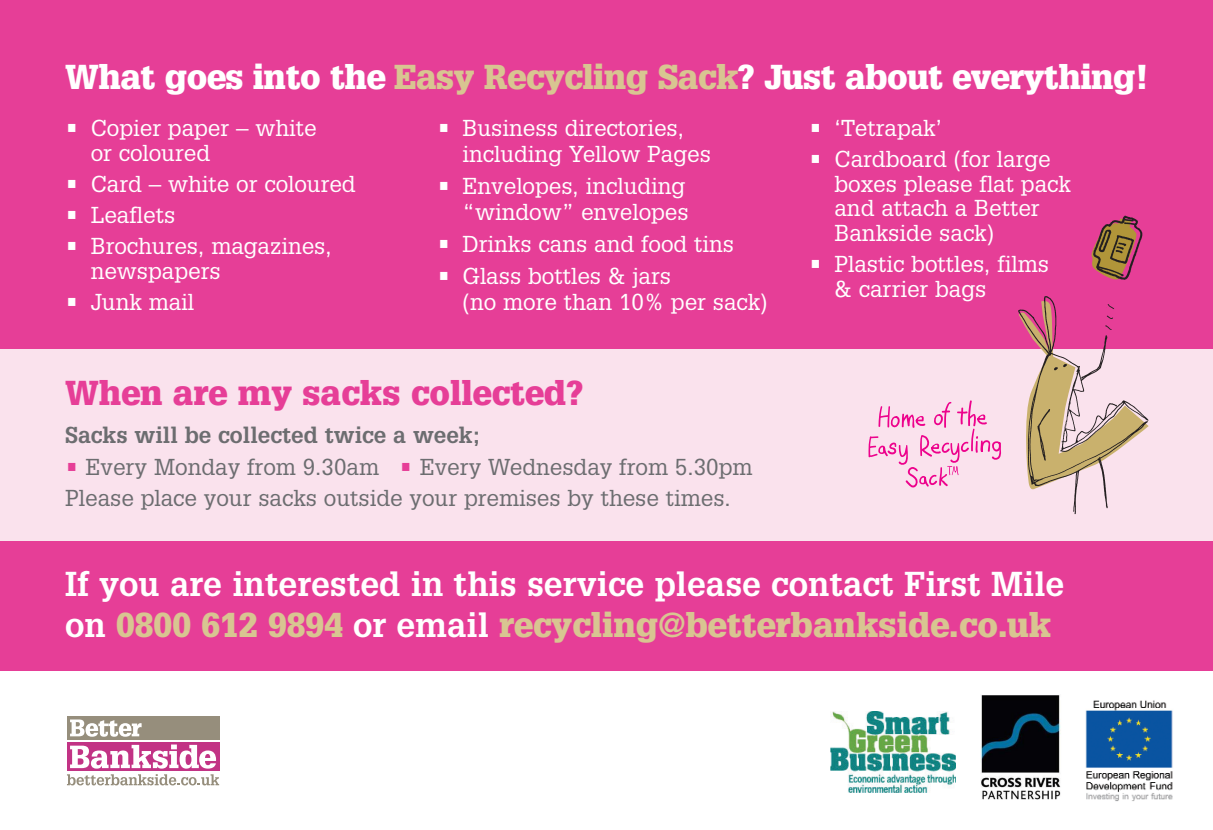
<style>
.page{position:relative;width:1213px;height:830px;background:#fff}
.page>*{position:absolute;margin:0;border:0;box-sizing:border-box;transform-origin:0 0}
.t1{font:700 33.75px/40.9px "Glypha";color:#fff}
.t2{font:900 33.75px "Glypha";letter-spacing:-.015em;color:#fff}
.t3{font:900 33.75px "Glypha";color:#e63e97}
.t4{font:22.5px/24.8px "Glypha";color:#fff}
.t5{font:22.5px/31.5px "Glypha";color:#6c6d70}
.t6{font:700 22.5px "Glypha";color:#6c6d70}
.s1{color:#d8c591}
.s2{color:#e63e97}
.s3{font-weight:900;color:#d8c591}
</style>
<div class="page">
<svg style="left:67px;top:742px;width:152px;height:29px"></svg>
<svg style="left:70px;top:744px;width:146px;height:24px"></svg>
<svg style="left:67px;top:774px;width:152px;height:11px"></svg>
<div style="left:67px;top:716px;width:152px;height:23px;background:#968e7c"></div>
<svg style="left:70px;top:719px;width:72px;height:17px"></svg>
<div style="left:0;top:0;width:1213px;height:670px;background:#e63e97"></div>
<img style="left:1085px;top:700px;width:88px;height:101px">
<img style="left:830px;top:711px;width:125px;height:81px">
<div style="left:0;top:349px;width:1213px;height:191px;background:#fae2ed"></div>
<svg style="left:868px;top:400px;width:134px;height:87px"></svg>
<img style="left:1018px;top:296px;width:131px;height:218px">
<img style="left:1091px;top:215px;width:52px;height:65px">
<img style="left:980px;top:695px;width:81px;height:105px">
<h1 class="t2" style="left:65px;top:57px;width:1085px">What goes into the <span class="s1">Easy Recycling Sack</span>? Just about everything!</h1>
<p class="t4" style="left:91px;top:115px;width:228px;text-indent:-26px">• Copier paper – white or coloured</p>
<p class="t4" style="left:65px;top:171px;width:292px">• Card – white or coloured</p>
<p class="t4" style="left:65px;top:202px;width:112px">• Leaflets</p>
<p class="t4" style="left:91px;top:233px;width:243px;text-indent:-26px">• Brochures, magazines, newspapers</p>
<p class="t4" style="left:65px;top:289px;width:131px">• Junk mail</p>
<p class="t4" style="left:462px;top:114px;width:250px;line-height:25.9px;text-indent:-26px">• Business directories, including Yellow Pages</p>
<p class="t4" style="left:437px;top:172px;width:253px;line-height:25.9px;text-align:right">• Envelopes, including “window” envelopes</p>
<p class="t4" style="left:437px;top:231px;width:299px">• Drinks cans and food tins</p>
<p class="t4" style="left:462px;top:263px;width:307px;line-height:25.9px;text-indent:-26px">• Glass bottles &amp; jars<br>(no more than 10% per sack)</p>
<p class="t4" style="left:809px;top:115px;width:135px">• ‘Tetrapak’</p>
<p class="t4" style="left:834px;top:146px;width:238px;text-indent:-26px">• Cardboard (for large boxes please flat pack and attach a Better<br>Bankside sack)</p>
<p class="t4" style="left:834px;top:251px;width:216px;text-indent:-26px">• Plastic bottles, films &amp; carrier bags</p>
<h1 class="t3" style="left:65px;top:372px;width:520px">When are my sacks collected?</h1>
<p class="t6" style="left:65px;top:421px;width:416px">Sacks will be collected twice a week;</p>
<p class="t5" style="left:65px;top:450px;width:689px"><span class="s2">•</span> Every Monday from 9.30am <span class="s2">•</span> Every Wednesday from 5.30pm<br>Please place your sacks outside your premises by these times.</p>
<h1 class="t1" style="left:65px;top:562px;width:1001px">If you are interested in this service please contact First Mile on <span class="s3">0800 612 9894</span> or email <span class="s3">recycling@betterbankside.co.uk</span></h1>
</div>
